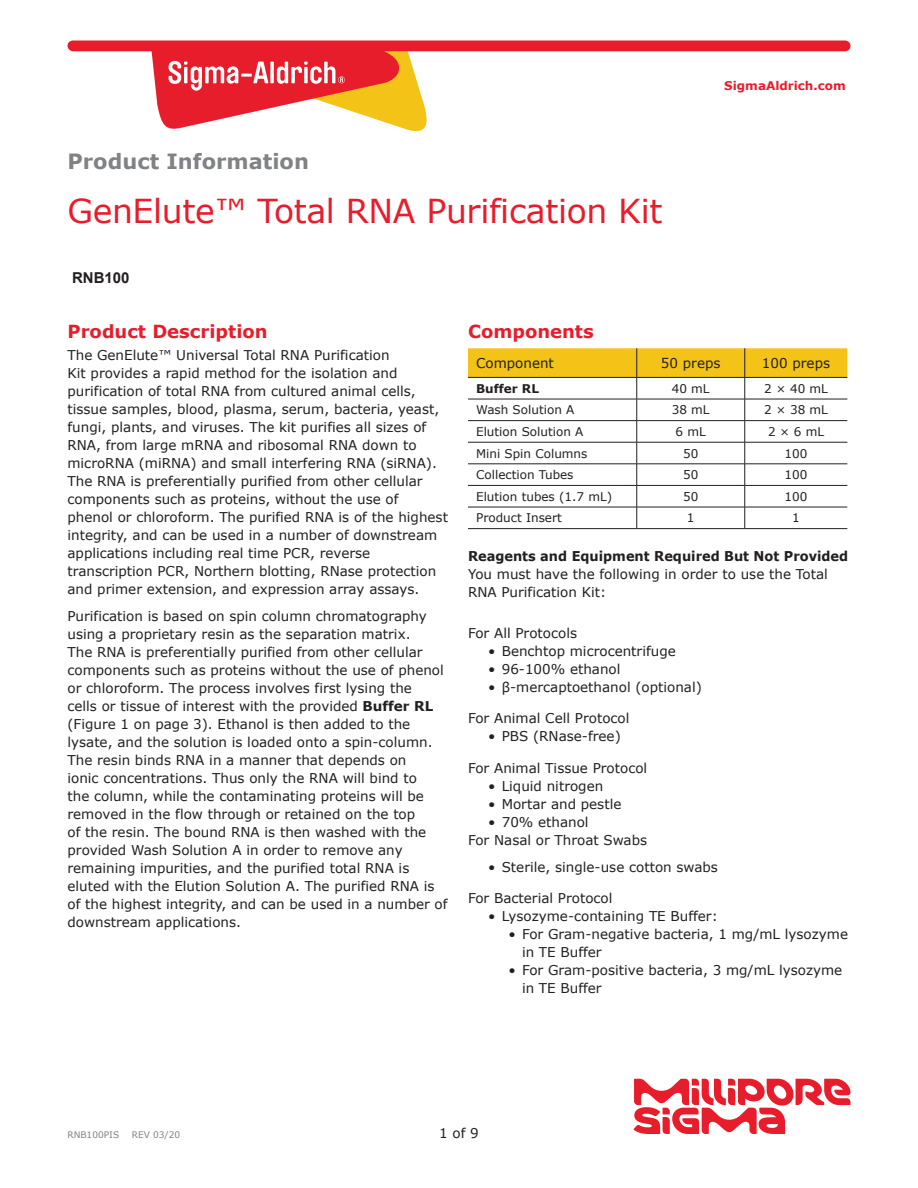
<style>
.page{position:relative;width:918px;height:1188px;background:#fff}
.page>*{position:absolute;margin:0;border:0;box-sizing:border-box;transform-origin:0 0}
.Document_Header__Mai{font:33px "Verdana";letter-spacing:-.01em;color:#e81d2c}
.t1{font:700 21px "Verdana";color:#808285}
.Body_Head__Section_1{font:700 18px "Verdana";color:#e81d2c}
.Body_Copy_9_12_bold{font:700 15px "Arial";color:#231f20}
.Body_Copy_9_12{font:13.5px/18px "Verdana";color:#231f20}
.Body_Copy_9_12_bold-2{font:700 13.5px "Verdana";color:#231f20;scale:.96 1}
.Table_Body_8_10{font:12px "Verdana";color:#231f20}
.t2{font:700 12px "Verdana";color:#e81d2c}
.Table_Body_8_10-2{font:700 12px "Verdana";color:#231f20}
.t3{font:9px "Verdana";color:#808285}
.s1{font-weight:700}
</style>
<div class="page">
<svg style="left:68px;top:40px;width:783px;height:92px"></svg>
<svg style="left:634px;top:1079px;width:217px;height:55px"></svg>
<svg style="left:468px;top:348px;width:379px;height:180px"></svg>
<hr style="left:468px;top:528px;width:169px;height:1px;background:#231f20">
<hr style="left:637px;top:528px;width:108px;height:1px;background:#231f20">
<hr style="left:745px;top:528px;width:102px;height:1px;background:#231f20">
<p class="t1" style="left:68px;top:147px;width:243px">Product Information</p>
<p class="Document_Header__Mai" style="left:68px;top:188px;width:597px">GenElute™ Total RNA Purification Kit</p>
<p class="Body_Copy_9_12_bold" style="left:72px;top:267px;width:59px">RNB100</p>
<p class="t2" style="left:724px;top:77px;width:123px">SigmaAldrich.com</p>
<p class="Body_Head__Section_1" style="left:67px;top:319px;width:202px">Product Description</p>
<p class="Body_Copy_9_12" style="left:67px;top:346px;width:382px">The GenElute™ Universal Total RNA Purification<br>Kit provides a rapid method for the isolation and purification of total RNA from cultured animal cells, tissue samples, blood, plasma, serum, bacteria, yeast, fungi, plants, and viruses. The kit purifies all sizes of RNA, from large mRNA and ribosomal RNA down to microRNA (miRNA) and small interfering RNA (siRNA).<br>The RNA is preferentially purified from other cellular components such as proteins, without the use of<br>phenol or chloroform. The purified RNA is of the highest integrity, and can be used in a number of downstream applications including real time PCR, reverse transcription PCR, Northern blotting, RNase protection and primer extension, and expression array assays.</p>
<p class="Body_Copy_9_12" style="left:67px;top:607px;width:382px">Purification is based on spin column chromatography using a proprietary resin as the separation matrix.<br>The RNA is preferentially purified from other cellular components such as proteins without the use of phenol or chloroform. The process involves first lysing the<br>cells or tissue of interest with the provided <span class="s1">Buffer RL </span>(Figure 1 on page 3). Ethanol is then added to the lysate, and the solution is loaded onto a spin-column.<br>The resin binds RNA in a manner that depends on<br>ionic concentrations. Thus only the RNA will bind to<br>the column, while the contaminating proteins will be removed in the flow through or retained on the top<br>of the resin. The bound RNA is then washed with the provided Wash Solution A in order to remove any remaining impurities, and the purified total RNA is eluted with the Elution Solution A. The purified RNA is of the highest integrity, and can be used in a number of downstream applications.</p>
<p class="Body_Head__Section_1" style="left:468px;top:319px;width:127px">Components</p>
<p class="Body_Copy_9_12" style="left:476px;top:354px;width:79px">Component</p>
<p class="Body_Copy_9_12" style="left:661px;top:354px;width:61px">50 preps</p>
<p class="Body_Copy_9_12" style="left:762px;top:354px;width:70px">100 preps</p>
<p class="Table_Body_8_10-2" style="left:476px;top:380px;width:64px">Buffer RL</p>
<p class="Table_Body_8_10" style="left:672px;top:380px;width:39px">40 mL</p>
<p class="Table_Body_8_10" style="left:764px;top:380px;width:65px">2 × 40 mL</p>
<p class="Table_Body_8_10" style="left:476px;top:402px;width:100px">Wash Solution A</p>
<p class="Table_Body_8_10" style="left:672px;top:402px;width:39px">38 mL</p>
<p class="Table_Body_8_10" style="left:764px;top:402px;width:65px">2 × 38 mL</p>
<p class="Table_Body_8_10" style="left:476px;top:423px;width:109px">Elution Solution A</p>
<p class="Table_Body_8_10" style="left:676px;top:423px;width:32px">6 mL</p>
<p class="Table_Body_8_10" style="left:768px;top:423px;width:58px">2 × 6 mL</p>
<p class="Table_Body_8_10" style="left:476px;top:445px;width:113px">Mini Spin Columns</p>
<p class="Table_Body_8_10" style="left:683px;top:445px;width:17px">50</p>
<p class="Table_Body_8_10" style="left:785px;top:445px;width:24px">100</p>
<p class="Table_Body_8_10" style="left:476px;top:467px;width:99px">Collection Tubes</p>
<p class="Table_Body_8_10" style="left:683px;top:467px;width:17px">50</p>
<p class="Table_Body_8_10" style="left:785px;top:467px;width:24px">100</p>
<p class="Table_Body_8_10" style="left:476px;top:488px;width:138px">Elution tubes (1.7 mL)</p>
<p class="Table_Body_8_10" style="left:683px;top:488px;width:17px">50</p>
<p class="Table_Body_8_10" style="left:785px;top:488px;width:24px">100</p>
<p class="Table_Body_8_10" style="left:476px;top:510px;width:87px">Product Insert</p>
<p class="Table_Body_8_10" style="left:687px;top:510px;width:9px">1</p>
<p class="Table_Body_8_10" style="left:792px;top:510px;width:9px">1</p>
<p class="Body_Copy_9_12_bold-2" style="left:468px;top:547px;width:398px">Reagents and Equipment Required But Not Provided</p>
<p class="Body_Copy_9_12" style="left:468px;top:565px;width:361px">You must have the following in order to use the Total<br>RNA Purification Kit:</p>
<p class="Body_Copy_9_12" style="left:468px;top:624px;width:111px">For All Protocols</p>
<p class="Body_Copy_9_12" style="left:488px;top:642px;width:189px">• Benchtop microcentrifuge</p>
<p class="Body_Copy_9_12" style="left:488px;top:660px;width:134px">• 96-100% ethanol</p>
<p class="Body_Copy_9_12" style="left:488px;top:678px;width:215px">• β-mercaptoethanol (optional)</p>
<p class="Body_Copy_9_12" style="left:468px;top:709px;width:163px">For Animal Cell Protocol</p>
<p class="Body_Copy_9_12" style="left:488px;top:727px;width:134px">• PBS (RNase-free)</p>
<p class="Body_Copy_9_12" style="left:468px;top:759px;width:181px">For Animal Tissue Protocol</p>
<p class="Body_Copy_9_12" style="left:488px;top:777px;width:117px">• Liquid nitrogen</p>
<p class="Body_Copy_9_12" style="left:488px;top:795px;width:135px">• Mortar and pestle</p>
<p class="Body_Copy_9_12" style="left:488px;top:813px;width:102px">• 70% ethanol</p>
<p class="Body_Copy_9_12" style="left:468px;top:831px;width:181px">For Nasal or Throat Swabs</p>
<p class="Body_Copy_9_12" style="left:488px;top:858px;width:231px">• Sterile, single-use cotton swabs</p>
<p class="Body_Copy_9_12" style="left:468px;top:889px;width:146px">For Bacterial Protocol</p>
<p class="Body_Copy_9_12" style="left:488px;top:907px;width:231px">• Lysozyme-containing TE Buffer:</p>
<p class="Body_Copy_9_12" style="left:522px;top:925px;width:328px;text-indent:-14px">• For Gram-negative bacteria, 1 mg/mL lysozyme in TE Buffer</p>
<p class="Body_Copy_9_12" style="left:522px;top:961px;width:322px;text-indent:-14px">• For Gram-positive bacteria, 3 mg/mL lysozyme in TE Buffer</p>
<p class="t3" style="left:68px;top:1128px;width:53px">RNB100PIS</p>
<p class="t3" style="left:132px;top:1128px;width:50px">REV 03/20</p>
<p class="Body_Copy_9_12" style="left:439px;top:1124px;width:41px">1 of 9</p>
</div>
